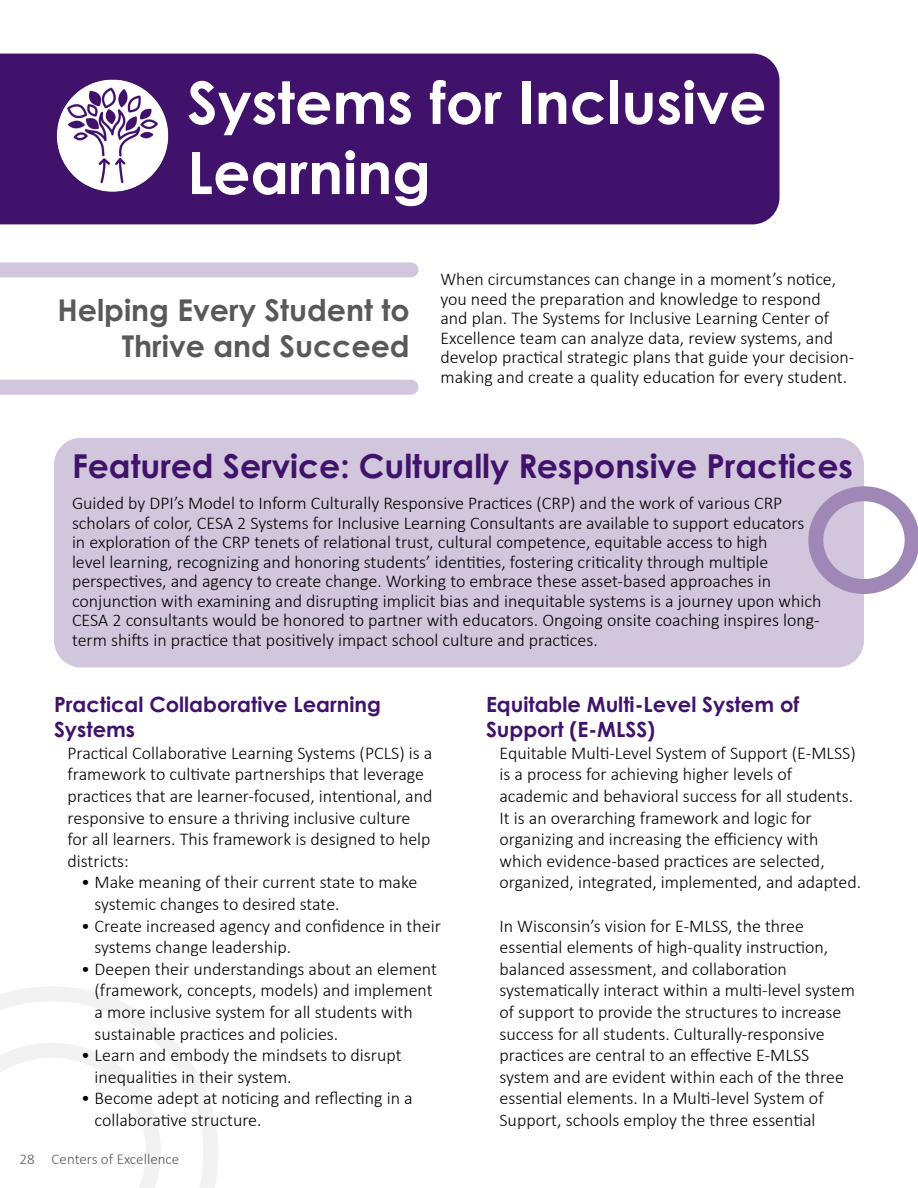
<style>
.page{position:relative;width:918px;height:1188px;background:#fff}
.page>*{position:absolute;margin:0;border:0;box-sizing:border-box;transform-origin:0 0}
.t1{font:700 58.5px/70.2px "Century Gothic Pro";color:#fff}
.t2{font:700 33px "Century Gothic Pro";color:#40126b}
.t3{font:700 30px/36px "Century Gothic Pro";color:#595959;text-align:right}
.t4{font:700 21px/25.2px "Century Gothic Pro";color:#40126b}
.t5{font:300 18px/21.6px "Calibri";color:#000}
.t6{font:300 15px "Calibri";color:#595959}
</style>
<div class="page">
<svg style="left:0;top:987px;width:218px;height:201px"></svg>
<div style="left:0;top:54px;width:780px;height:170px;background:#40126b"></div>
<div style="left:54px;top:438px;width:810px;height:229px;background:#d1c6dc;border-radius:27px"></div>
<svg style="left:808px;top:486px;width:110px;height:108px"></svg>
<img style="left:52px;top:72px;width:121px;height:127px">
<div style="left:0;top:262px;width:411px;height:15px;background:#d1c6dc"></div>
<div style="left:0;top:380px;width:411px;height:15px;background:#d1c6dc"></div>
<h1 class="t1" style="left:187px;top:66px;width:581px">Systems for Inclusive<br>Learning</h1>
<h3 class="t3" style="left:58px;top:292px;width:354px">Helping Every Student to<br>Thrive and Succeed</h3>
<p class="t5" style="left:440px;top:269px;width:415px;line-height:19.5px">When circumstances can change in a moment’s notice, you need the preparation and knowledge to respond<br>and plan. The Systems for Inclusive Learning Center of Excellence team can analyze data, review systems, and develop practical strategic plans that guide your decision&shy;making and create a quality education for every student.</p>
<h2 class="t2" style="left:72px;top:446px;width:783px">Featured Service: Culturally Responsive Practices</h2>
<p class="t5" style="left:72px;top:493px;width:751px;line-height:19.5px">Guided by DPI’s Model to Inform Culturally Responsive Practices (CRP) and the work of various CRP scholars of color, CESA 2 Systems for Inclusive Learning Consultants are available to support educators in exploration of the CRP tenets of relational trust, cultural competence, equitable access to high<br>level learning, recognizing and honoring students’ identities, fostering criticality through multiple perspectives, and agency to create change. Working to embrace these asset-based approaches in conjunction with examining and disrupting implicit bias and inequitable systems is a journey upon which CESA 2 consultants would be honored to partner with educators. Ongoing onsite coaching inspires long&shy;term shifts in practice that positively impact school culture and practices.</p>
<p class="t4" style="left:54px;top:691px;width:328px">Practical Collaborative Learning<br>Systems</p>
<p class="t5" style="left:68px;top:742px;width:366px">Practical Collaborative Learning Systems (PCLS) is a framework to cultivate partnerships that leverage practices that are learner-focused, intentional, and responsive to ensure a thriving inclusive culture for all learners. This framework is designed to help districts:</p>
<p class="t5" style="left:95px;top:872px;width:324px;text-indent:-14px">• Make meaning of their current state to make systemic changes to desired state.</p>
<p class="t5" style="left:95px;top:915px;width:348px;text-indent:-14px">• Create increased agency and confidence in their systems change leadership.</p>
<p class="t5" style="left:95px;top:958px;width:344px;text-indent:-14px">• Deepen their understandings about an element (framework, concepts, models) and implement a more inclusive system for all students with sustainable practices and policies.</p>
<p class="t5" style="left:95px;top:1044px;width:309px;text-indent:-14px">• Learn and embody the mindsets to disrupt inequalities in their system.</p>
<p class="t5" style="left:95px;top:1088px;width:320px;text-indent:-14px">• Become adept at noticing and reflecting in a collaborative structure.</p>
<p class="t6" style="left:19px;top:1150px;width:161px">28 Centers of Excellence</p>
<p class="t4" style="left:486px;top:691px;width:315px">Equitable Multi-Level System of<br>Support (E-MLSS)</p>
<p class="t5" style="left:500px;top:742px;width:363px">Equitable Multi-Level System of Support (E-MLSS) is a process for achieving higher levels of academic and behavioral success for all students.<br>It is an overarching framework and logic for organizing and increasing the efficiency with which evidence-based practices are selected, organized, integrated, implemented, and adapted.</p>
<p class="t5" style="left:500px;top:915px;width:357px">In Wisconsin’s vision for E-MLSS, the three essential elements of high-quality instruction, balanced assessment, and collaboration systematically interact within a multi-level system of support to provide the structures to increase success for all students. Culturally-responsive practices are central to an effective E-MLSS system and are evident within each of the three essential elements. In a Multi-level System of Support, schools employ the three essential</p>
</div>
